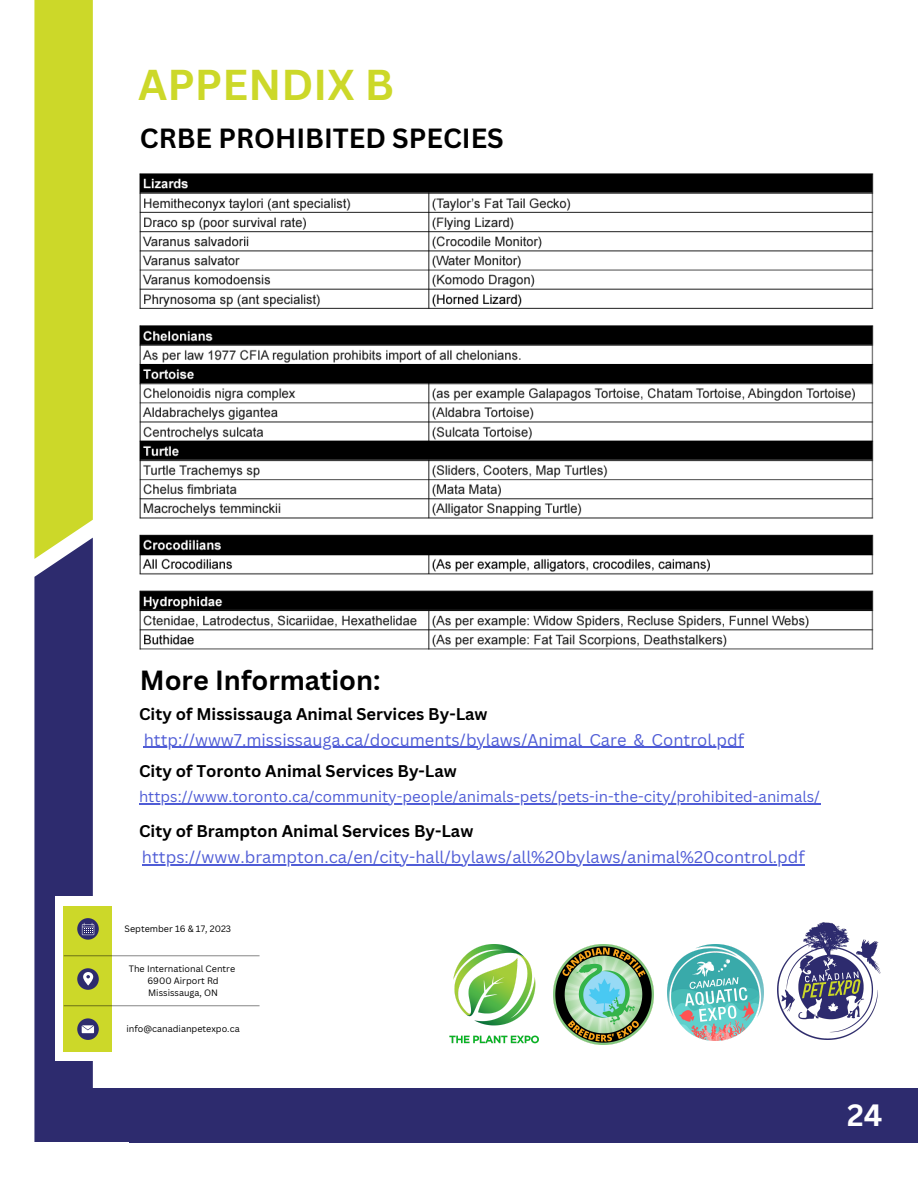
<style>
.page{position:relative;width:918px;height:1188px;background:#fff}
.page>*{position:absolute;margin:0;border:0;box-sizing:border-box;transform-origin:0 0}
.t1{font:700 42px "Canva Sans";letter-spacing:.005em;color:#ccd829}
.t2{font:700 30px "Canva Sans";color:#fff}
.t3{font:700 27px "Canva Sans";color:#000}
.t4{font:16.5px "Canva Sans";color:#4f5cd6}
.t5{font:700 16.5px "Canva Sans";color:#000}
.t6{font:15px "Canva Sans";color:#4f5cd6}
.t7{font:9px "Canva Sans";color:#000}
</style>
<div class="page">
<div style="left:42px;top:1088px;width:876px;height:55px;background:#2d2b6e"></div>
<div style="left:64px;top:907px;width:48px;height:145px;background:#ccd829"></div>
<svg style="left:77px;top:918px;width:22px;height:22px"></svg>
<svg style="left:77px;top:968px;width:22px;height:22px"></svg>
<svg style="left:77px;top:1018px;width:22px;height:22px"></svg>
<svg style="left:35px;top:0;width:59px;height:1143px;background:#8c9153"></svg>
<hr style="left:64px;top:955px;width:196px;height:1px;background:#000">
<hr style="left:64px;top:1005px;width:196px;height:1px;background:#000">
<img style="left:450px;top:944px;width:89px;height:100px">
<img style="left:778px;top:923px;width:102px;height:117px">
<img style="left:553px;top:945px;width:100px;height:100px">
<img style="left:668px;top:945px;width:95px;height:95px">
<img style="left:139px;top:173px;width:735px;height:477px">
<hr style="left:144px;top:747px;width:600px;height:1px;background:#4f5cd6">
<hr style="left:139px;top:803px;width:681px;height:1px;background:#4f5cd6">
<hr style="left:142px;top:864px;width:663px;height:1px;background:#4f5cd6">
<p class="t1" style="left:138px;top:56px;width:258px">APPENDIX B</p>
<p class="t3" style="left:140px;top:119px;width:365px">CRBE PROHIBITED SPECIES</p>
<p class="t3" style="left:140px;top:661px;width:242px">More Information:</p>
<p class="t5" style="left:139px;top:702px;width:350px">City of Mississauga Animal Services By-Law</p>
<p class="t4" style="left:144px;top:728px;width:602px">http://www7.mississauga.ca/documents/bylaws/Animal_Care_&amp;_Control.pdf</p>
<p class="t5" style="left:139px;top:759px;width:319px">City of Toronto Animal Services By-Law</p>
<p class="t6" style="left:139px;top:786px;width:683px">https://www.toronto.ca/community-people/animals-pets/pets-in-the-city/prohibited-animals/</p>
<p class="t5" style="left:139px;top:819px;width:336px">City of Brampton Animal Services By-Law</p>
<p class="t4" style="left:142px;top:845px;width:664px">https://www.brampton.ca/en/city-hall/bylaws/all%20bylaws/animal%20control.pdf</p>
<p class="t7" style="left:125px;top:922px;width:108px">September 16 &amp; 17, 2023</p>
<p class="t7" style="left:129px;top:962px;width:108px">The International Centre</p>
<p class="t7" style="left:147px;top:974px;width:73px">6900 Airport Rd</p>
<p class="t7" style="left:148px;top:986px;width:71px">Mississauga, ON</p>
<p class="t7" style="left:127px;top:1023px;width:115px">info@canadianpetexpo.ca</p>
<p class="t2" style="left:847px;top:1094px;width:37px">24</p>
</div>
